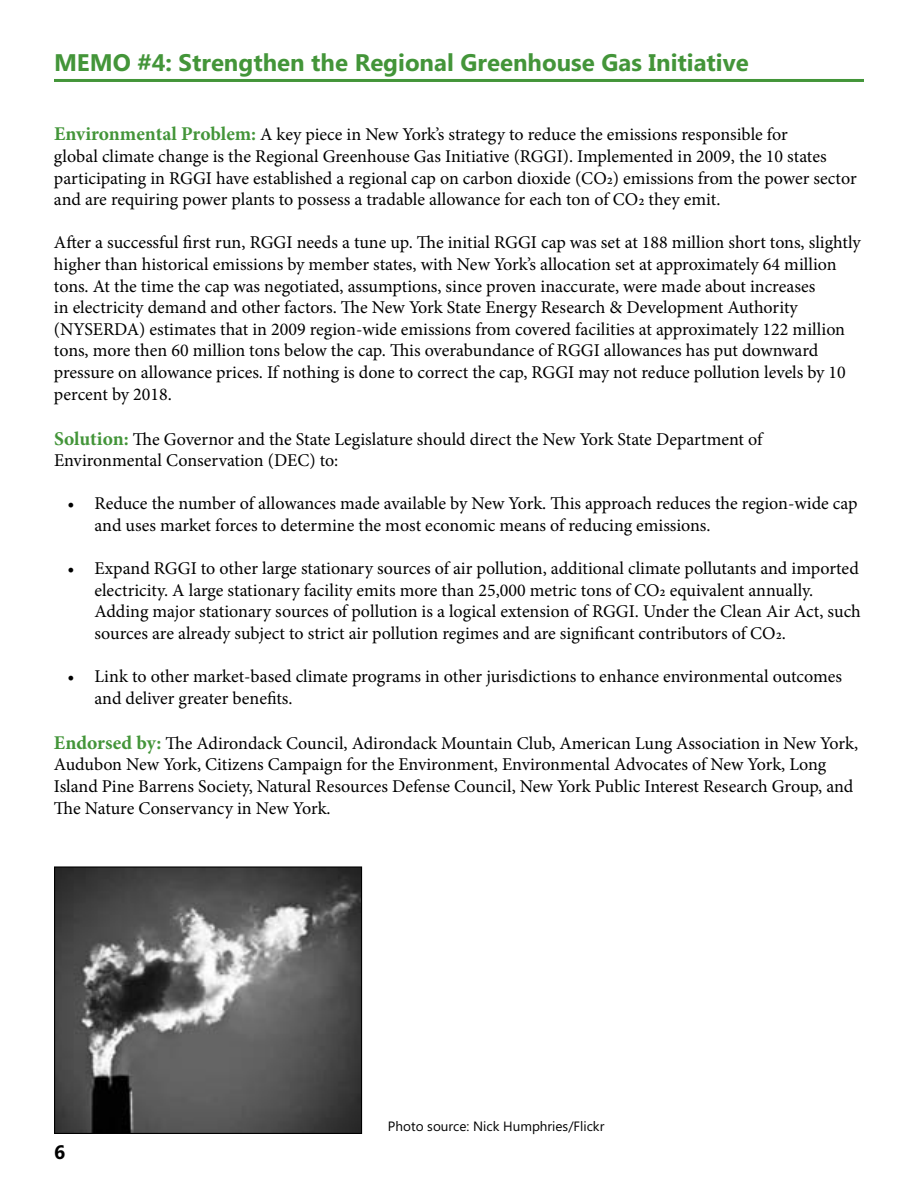
<style>
.page{position:relative;width:918px;height:1188px;background:#fff}
.page>*{position:absolute;margin:0;border:0;box-sizing:border-box;transform-origin:0 0}
.t1{font:700 24px "Microsoft Phags Pa";color:#439539}
.t2{font:700 19.5px "Microsoft Phags Pa";color:#000}
.t3{font:18px/21.6px "Minion Pro";color:#000}
.t4{font:13.5px "Microsoft Phags Pa";color:#000}
.s1{font-weight:700;font-size:19.5px;color:#439539}
</style>
<div class="page">
<hr style="left:54px;top:79px;width:810px;height:3px;background:#439539">
<img style="left:56px;top:868px;width:304px;height:264px">
<div style="left:54px;top:866px;width:308px;height:268px;border:1px solid #000"></div>
<h1 class="t1" style="left:54px;top:46px;width:696px">MEMO #4: Strengthen the Regional Greenhouse Gas Initiative</h1>
<p class="t3" style="left:54px;top:124px;width:804px"><span class="s1">Environmental Problem:</span> A key piece in New York’s strategy to reduce the emissions responsible for<br>global climate change is the Regional Greenhouse Gas Initiative (RGGI). Implemented in 2009, the 10 states participating in RGGI have established a regional cap on carbon dioxide (CO2) emissions from the power sector and are requiring power plants to possess a tradable allowance for each ton of CO2 they emit.</p>
<p class="t3" style="left:54px;top:232px;width:808px">After a successful first run, RGGI needs a tune up. The initial RGGI cap was set at 188 million short tons, slightly higher than historical emissions by member states, with New York’s allocation set at approximately 64 million tons. At the time the cap was negotiated, assumptions, since proven inaccurate, were made about increases<br>in electricity demand and other factors. The New York State Energy Research &amp; Development Authority (NYSERDA) estimates that in 2009 region-wide emissions from covered facilities at approximately 122 million tons, more then 60 million tons below the cap. This overabundance of RGGI allowances has put downward pressure on allowance prices. If nothing is done to correct the cap, RGGI may not reduce pollution levels by 10 percent by 2018.</p>
<p class="t3" style="left:54px;top:428px;width:710px"><span class="s1">Solution:</span> The Governor and the State Legislature should direct the New York State Department of<br>Environmental Conservation (DEC) to:</p>
<p class="t3" style="left:95px;top:493px;width:765px;text-indent:-27px">• Reduce the number of allowances made available by New York. This approach reduces the region-wide cap and uses market forces to determine the most economic means of reducing emissions.</p>
<p class="t3" style="left:95px;top:558px;width:768px;text-indent:-27px">• Expand RGGI to other large stationary sources of air pollution, additional climate pollutants and imported electricity. A large stationary facility emits more than 25,000 metric tons of CO2 equivalent annually.<br>Adding major stationary sources of pollution is a logical extension of RGGI. Under the Clean Air Act, such sources are already subject to strict air pollution regimes and are significant contributors of CO2.</p>
<p class="t3" style="left:95px;top:666px;width:749px;text-indent:-27px">• Link to other market-based climate programs in other jurisdictions to enhance environmental outcomes and deliver greater benefits.</p>
<p class="t3" style="left:54px;top:732px;width:806px"><span class="s1">Endorsed by:</span> The Adirondack Council, Adirondack Mountain Club, American Lung Association in New York, Audubon New York, Citizens Campaign for the Environment, Environmental Advocates of New York, Long Island Pine Barrens Society, Natural Resources Defense Council, New York Public Interest Research Group, and The Nature Conservancy in New York.</p>
<p class="t2" style="left:54px;top:1138px;width:13px">6</p>
<p class="t4" style="left:388px;top:1117px;width:218px">Photo source: Nick Humphries/Flickr</p>
</div>
